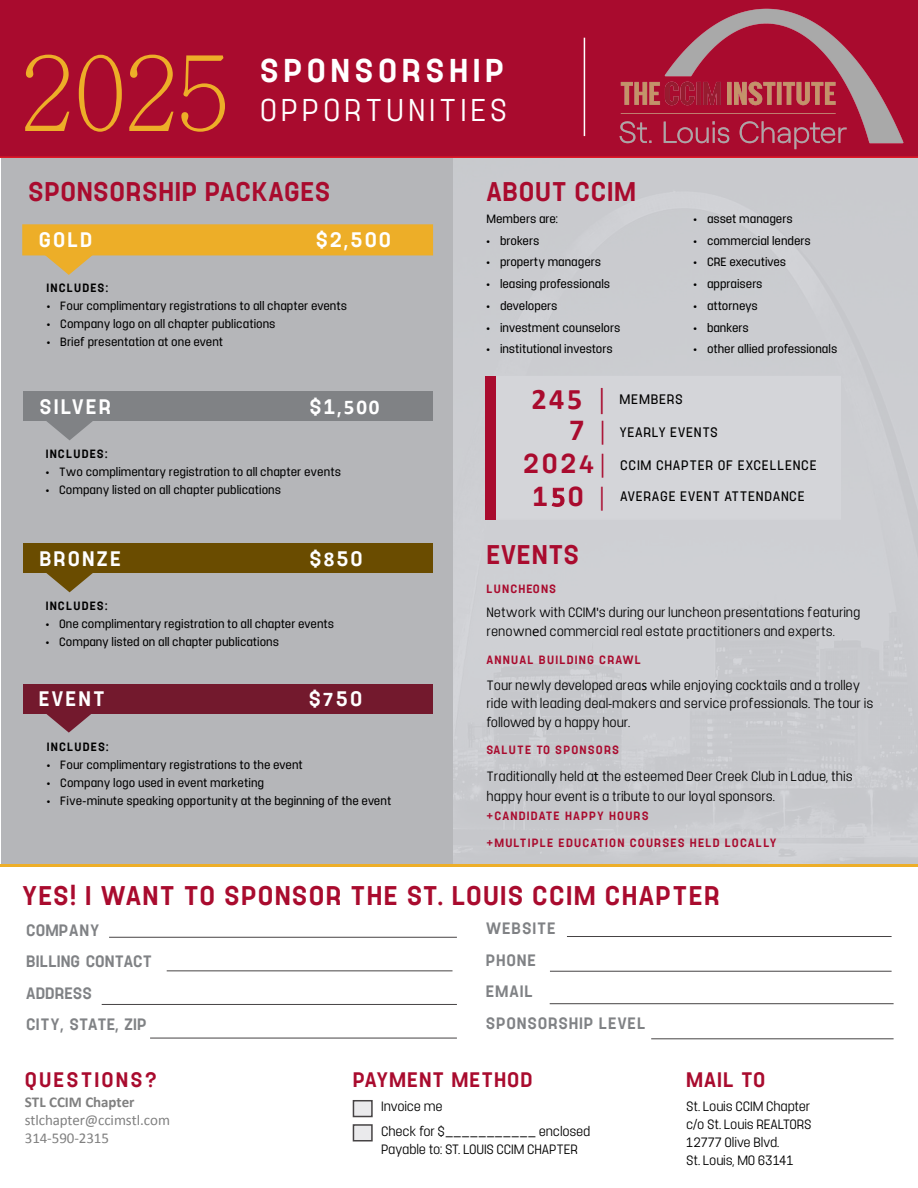
<style>
.page{position:relative;width:918px;height:1188px;background:#fff}
.page>*{position:absolute;margin:0;border:0;box-sizing:border-box;transform-origin:0 0}
.t1{font:300 103.5px "Adobe Ming Std";color:#edae28}
.t2{font:600 33px "Project Sans";letter-spacing:.14em;color:#fff}
.t3{font:300 31.5px "Project Sans";letter-spacing:.12em;color:#fff}
.t4{font:700 30px "Calibri";color:#a90b2e}
.t5{font:600 27.45px/33px "Project Sans";color:#a90b2e;text-align:right}
.t6{font:600 27px "Project Sans";letter-spacing:.05em;color:#a90b2e}
.t7{font:600 27px "Project Sans";letter-spacing:.025em;color:#a90b2e}
.t8{font:600 21px "Project Sans";letter-spacing:.1em;color:#fff}
.t9{font:600 21px "Project Sans";letter-spacing:.05em;color:#a90b2e}
.t10{font:600 21px "Project Sans";letter-spacing:.1em;color:#a90b2e}
.t11{font:600 16.5px/31.5px "Project Sans";color:#808285}
.t12{font:600 16.5px/31.5px "Project Sans";letter-spacing:.04em;color:#808285}
.t13{font:15px/18px "Calibri";letter-spacing:-.01em;color:#808080}
.t14{font:700 15px "Calibri";color:#808080}
.t15{font:13.8px "Project Sans";letter-spacing:.05em;color:#000}
.t16{font:300 13.5px/18px "Project Sans";letter-spacing:-.01em;color:#000}
.t17{font:12px "Project Sans";color:#000}
.t18{font:600 12px "Project Sans";letter-spacing:.1em;color:#a90b2e}
.t19{font:600 12px "Project Sans";letter-spacing:.1em;color:#000}
.s1{font-family:"Calibri";font-weight:700}
.s2{font-weight:300}
.s3{font-family:"Calibri";font-weight:300}
.s4{font-family:"Dubai";font-weight:500}
.s5{font-family:"Calibri";font-weight:400}
.s6{font-family:"Calibri";font-weight:400;font-size:15px}
</style>
<div class="page">
<div style="left:1px;top:158px;width:452px;height:706px;background:#b5b6b9"></div>
<div style="left:0;top:0;width:918px;height:158px;background:#a90b2e"></div>
<hr style="left:584px;top:38px;width:1px;height:98px;background:#fff">
<div style="left:22px;top:224px;width:411px;height:31px;background:#edae28;border:2px solid #edae28"></div>
<svg style="left:27px;top:252px;width:84px;height:23px"></svg>
<div style="left:24px;top:392px;width:409px;height:29px;background:#808285"></div>
<svg style="left:46px;top:421px;width:47px;height:19px"></svg>
<div style="left:24px;top:543px;width:409px;height:30px;background:#6a4c00"></div>
<svg style="left:46px;top:573px;width:47px;height:19px"></svg>
<div style="left:23px;top:684px;width:409px;height:29px;background:#73192d"></div>
<svg style="left:31px;top:713px;width:75px;height:20px"></svg>
<hr style="left:0;top:864px;width:918px;height:3px;background:#edae28">
<div style="left:485px;top:375px;width:357px;height:145px;background:#d4d5d9"></div>
<div style="left:486px;top:376px;width:10px;height:144px;background:#a90b2e"></div>
<div style="left:353px;top:1100px;width:20px;height:17px;background:#eaeaec;border:2px solid #464344"></div>
<div style="left:353px;top:1124px;width:20px;height:18px;background:#eaeaec;border:2px solid #464344"></div>
<hr style="left:109px;top:937px;width:348px;height:1px;background:#464344">
<hr style="left:167px;top:970px;width:286px;height:1px;background:#464344">
<hr style="left:102px;top:1004px;width:355px;height:1px;background:#464344">
<hr style="left:150px;top:1038px;width:307px;height:1px;background:#464344">
<hr style="left:567px;top:936px;width:325px;height:1px;background:#464344">
<hr style="left:550px;top:971px;width:342px;height:1px;background:#464344">
<hr style="left:550px;top:1003px;width:344px;height:1px;background:#464344">
<hr style="left:651px;top:1038px;width:243px;height:1px;background:#464344">
<img style="left:617px;top:6px;width:289px;height:145px">
<h1 class="t1" style="left:22px;top:36px;width:210px">2025</h1>
<h2 class="t2" style="left:260px;top:50px;width:246px">SPONSORSHIP</h2>
<h3 class="t3" style="left:260px;top:91px;width:249px">OPPORTUNITIES</h3>
<h3 class="t7" style="left:28px;top:175px;width:304px">SPONSORSHIP PACKAGES</h3>
<h3 class="t8" style="left:39px;top:227px;width:55px">GOLD</h3>
<h3 class="t8" style="left:316px;top:227px;width:77px">$2,500</h3>
<p class="t19" style="left:46px;top:280px;width:63px">INCLUDES:</p>
<p class="t17" style="left:47px;top:298px;width:302px">• Four complimentary registrations to all chapter events</p>
<p class="t17" style="left:47px;top:316px;width:230px">• Company logo on all chapter publications</p>
<p class="t17" style="left:47px;top:334px;width:178px">• Brief presentation at one event</p>
<h3 class="t7" style="left:487px;top:175px;width:151px">ABOUT CCIM</h3>
<p class="t17" style="left:487px;top:211px;width:73px">Members are:</p>
<p class="t17" style="left:487px;top:233px;width:54px">• brokers</p>
<p class="t17" style="left:487px;top:255px;width:116px">• property managers</p>
<p class="t17" style="left:487px;top:276px;width:125px">• leasing professionals</p>
<p class="t17" style="left:487px;top:298px;width:73px">• developers</p>
<p class="t17" style="left:487px;top:320px;width:135px">• investment counselors</p>
<p class="t17" style="left:487px;top:342px;width:128px">• institutional investors</p>
<p class="t17" style="left:694px;top:211px;width:101px">• asset managers</p>
<p class="t17" style="left:694px;top:233px;width:119px">• commercial lenders</p>
<p class="t17" style="left:694px;top:255px;width:94px">• CRE executives</p>
<p class="t17" style="left:694px;top:276px;width:71px">• appraisers</p>
<p class="t17" style="left:694px;top:298px;width:66px">• attorneys</p>
<p class="t17" style="left:694px;top:320px;width:57px">• bankers</p>
<p class="t17" style="left:694px;top:342px;width:145px">• other allied professionals</p>
<h3 class="t8" style="left:39px;top:393px;width:73px">SILVER</h3>
<h3 class="t8" style="left:309px;top:393px;width:72px">$1,<span class="s1">500</span></h3>
<p class="t19" style="left:46px;top:446px;width:63px">INCLUDES:</p>
<p class="t17" style="left:46px;top:464px;width:297px">• Two complimentary registration to all chapter events</p>
<p class="t17" style="left:46px;top:482px;width:237px">• Company listed on all chapter publications</p>
<h3 class="t8" style="left:39px;top:545px;width:83px">BRONZE</h3>
<h3 class="t8" style="left:309px;top:545px;width:55px">$<span class="s1">8</span>50</h3>
<p class="t19" style="left:46px;top:598px;width:63px">INCLUDES:</p>
<p class="t17" style="left:46px;top:616px;width:290px">• One complimentary registration to all chapter events</p>
<p class="t17" style="left:46px;top:634px;width:235px">• Company listed on all chapter publications</p>
<h3 class="t8" style="left:39px;top:685px;width:68px">EVENT</h3>
<h3 class="t8" style="left:309px;top:685px;width:55px">$<span class="s1">7</span>50</h3>
<p class="t19" style="left:47px;top:740px;width:63px">INCLUDES:</p>
<p class="t17" style="left:47px;top:758px;width:258px">• Four complimentary registrations to the event</p>
<p class="t17" style="left:47px;top:776px;width:219px">• Company logo used in event marketing</p>
<p class="t17" style="left:47px;top:794px;width:346px">• Five-minute speaking opportunity at the beginning of the event</p>
<h3 class="t4" style="left:531px;top:378px;width:79px">245 <span class="s2">|</span></h3>
<h3 class="t5" style="left:523px;top:415px;width:88px">7 <span class="s3">|<br></span>202<span class="s4">4</span><span class="s3">|<br></span>1<span class="s4">5</span>0 <span class="s3">|</span></h3>
<p class="t15" style="left:620px;top:390px;width:65px">MEMBERS</p>
<p class="t15" style="left:620px;top:424px;width:100px">YEARLY EVENTS</p>
<p class="t15" style="left:620px;top:457px;width:198px">CCIM CHAPTER OF EXCELLENCE</p>
<p class="t15" style="left:620px;top:487px;width:186px">AVERAGE EVENT ATTENDANCE</p>
<p class="t15" style="left:631px;top:490px;width:186px">AVERAGE EVENT ATTENDANCE</p>
<h3 class="t7" style="left:486px;top:538px;width:94px">EVENTS</h3>
<p class="t18" style="left:487px;top:581px;width:71px">LUNCHEONS</p>
<p class="t16" style="left:487px;top:602px;width:375px;line-height:19.4px">Network with CCIM<span class="s5">'</span>s during our luncheon presentations featuring renown<span class="s6">e</span>d commercial real estate practitioners and experts.</p>
<p class="t18" style="left:487px;top:653px;width:156px">ANNUAL BUILDING CRAWL</p>
<p class="t16" style="left:487px;top:676px;width:388px;line-height:18.6px">Tour newly developed area<span class="s6">s</span> while enjoying cocktails and a trolley ride with leading deal<span class="s5">-</span>makers and service professionals. The tour is followed by a happy hour.</p>
<p class="t18" style="left:487px;top:742px;width:134px">SALUTE TO SPONSORS</p>
<p class="t16" style="left:487px;top:767px;width:368px;line-height:19.6px">Traditionally held a<span class="s6">t</span> the esteemed Deer Creek Club in Ladue, this happy hour event is a tribute to our loyal sponsors.</p>
<p class="t18" style="left:487px;top:808px;width:164px">+CANDIDATE HAPPY HOURS</p>
<p class="t18" style="left:487px;top:835px;width:291px">+MULTIPLE EDUCATION COURSES HELD LOCALLY</p>
<h3 class="t6" style="left:22px;top:879px;width:699px">YES! I WANT TO SPONSOR THE ST. LOUIS CCIM CHAPTER</h3>
<h3 class="t11" style="left:26px;top:915px;width:127px">COMPANY<br>BILLING CONTACT<br>ADDRESS<br>CITY, STATE, ZIP</h3>
<h3 class="t10" style="left:25px;top:1066px;width:134px">QUESTIONS?</h3>
<p class="t14" style="left:25px;top:1091px;width:111px">STL CCIM Chapter</p>
<p class="t13" style="left:25px;top:1110px;width:147px">stlchapter@ccimstl.com<br>314-590-2315</p>
<h3 class="t12" style="left:486px;top:913px;width:161px">WEBSITE<br>PHONE<br>EMAIL<br>SPONSORSHIP LEVEL</h3>
<h3 class="t9" style="left:353px;top:1066px;width:181px">PAYMENT METHOD</h3>
<p class="t16" style="left:381px;top:1094px;width:211px;line-height:24.8px">Invoice me<br>Check for $___________ enclosed</p>
<p class="t16" style="left:381px;top:1140px;width:198px">Payable to: ST. LOUIS CCIM CHAPTER</p>
<h3 class="t9" style="left:686px;top:1066px;width:81px">MAIL TO</h3>
<p class="t16" style="left:686px;top:1097px;width:127px">St. Louis CCIM Chapter c/o St. Louis REALTORS<br>12777 Olive Blvd.<br>St. Louis, MO 63141</p>
</div>
